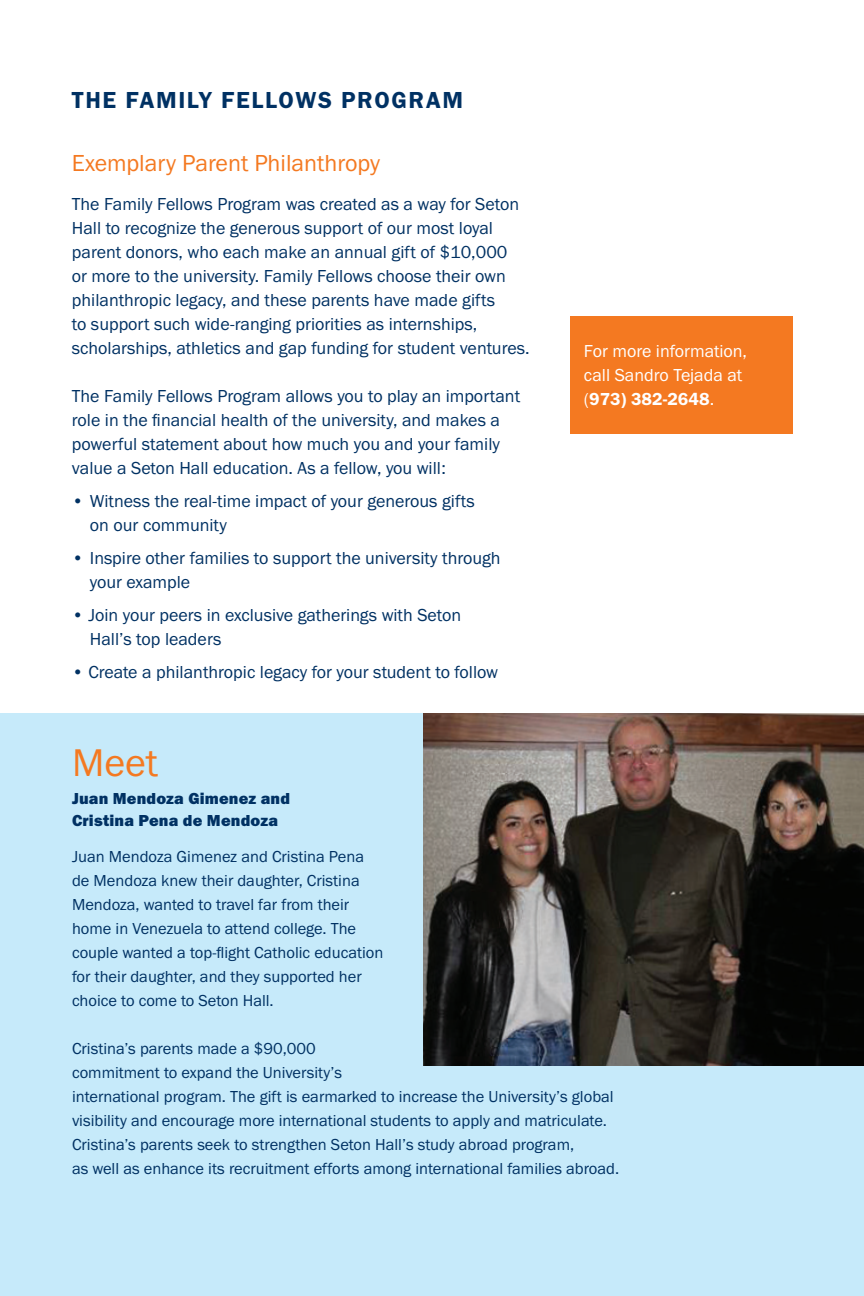
<style>
.page{position:relative;width:864px;height:1296px;background:#fff}
.page>*{position:absolute;margin:0;border:0;box-sizing:border-box;transform-origin:0 0}
.t1{font:40px "Franklin Gothic URW Boo";color:#f47921}
.t2{font:24px "Franklin Gothic URW Boo";color:#f47921}
.t3{font:24px "Franklin Gothic URW Dem";letter-spacing:.07em;color:#003163}
.t4{font:18px/24px "Franklin Gothic URW Boo";color:#003163}
.t5{font:18px/24px "Franklin Gothic URW Boo";color:#fff}
.t6{font:16.4px/24px "Franklin Gothic URW Boo";color:#003163}
.t7{font:16.4px/22px "Franklin Gothic URW Hea";letter-spacing:.01em;color:#003163}
.s1{font-family:"Franklin Gothic URW Dem"}
</style>
<div class="page">
<div style="left:570px;top:317px;width:222px;height:117px;background:#f47921"></div>
<div style="left:0;top:713px;width:864px;height:583px;background:#c6eafa"></div>
<img style="left:423px;top:713px;width:441px;height:352px">
<p class="t3" style="left:72px;top:85px;width:393px">THE FAMILY FELLOWS PROGRAM</p>
<p class="t2" style="left:72px;top:148px;width:310px">Exemplary Parent Philanthropy</p>
<p class="t4" style="left:72px;top:191px;width:459px">The Family Fellows Program was created as a way for Seton Hall to recognize the generous support of our most loyal parent donors, who each make an annual gift of $10,000<br>or more to the university. Family Fellows choose their own philanthropic legacy, and these parents have made gifts<br>to support such wide-ranging priorities as internships, scholarships, athletics and gap funding for student ventures.</p>
<p class="t4" style="left:72px;top:383px;width:450px">The Family Fellows Program allows you to play an important role in the financial health of the university, and makes a powerful statement about how much you and your family value a Seton Hall education. As a fellow, you will:</p>
<p class="t4" style="left:90px;top:488px;width:387px;text-indent:-18px">• Witness the real-time impact of your generous gifts on our community</p>
<p class="t4" style="left:90px;top:545px;width:412px;text-indent:-18px">• Inspire other families to support the university through your example</p>
<p class="t4" style="left:90px;top:602px;width:373px;text-indent:-18px">• Join your peers in exclusive gatherings with Seton<br>Hall’s top leaders</p>
<p class="t4" style="left:72px;top:659px;width:428px">• Create a philanthropic legacy for your student to follow</p>
<p class="t1" style="left:72px;top:737px;width:88px">Meet</p>
<p class="t7" style="left:72px;top:787px;width:220px">Juan Mendoza Gimenez and<br>Cristina Pena de Mendoza</p>
<p class="t5" style="left:584px;top:339px;width:165px">For more information, call Sandro Tejada at (<span class="s1">973) 382-2648</span>.</p>
<p class="t6" style="left:72px;top:844px;width:313px">Juan Mendoza Gimenez and Cristina Pena de Mendoza knew their daughter, Cristina Mendoza, wanted to travel far from their home in Venezuela to attend college. The couple wanted a top-flight Catholic education for their daughter, and they supported her choice to come to Seton Hall.</p>
<p class="t6" style="left:72px;top:1036px;width:549px">Cristina’s parents made a $90,000<br>commitment to expand the University’s<br>international program. The gift is earmarked to increase the University’s global visibility and encourage more international students to apply and matriculate.<br>Cristina’s parents seek to strengthen Seton Hall’s study abroad program,<br>as well as enhance its recruitment efforts among international families abroad.</p>
</div>
